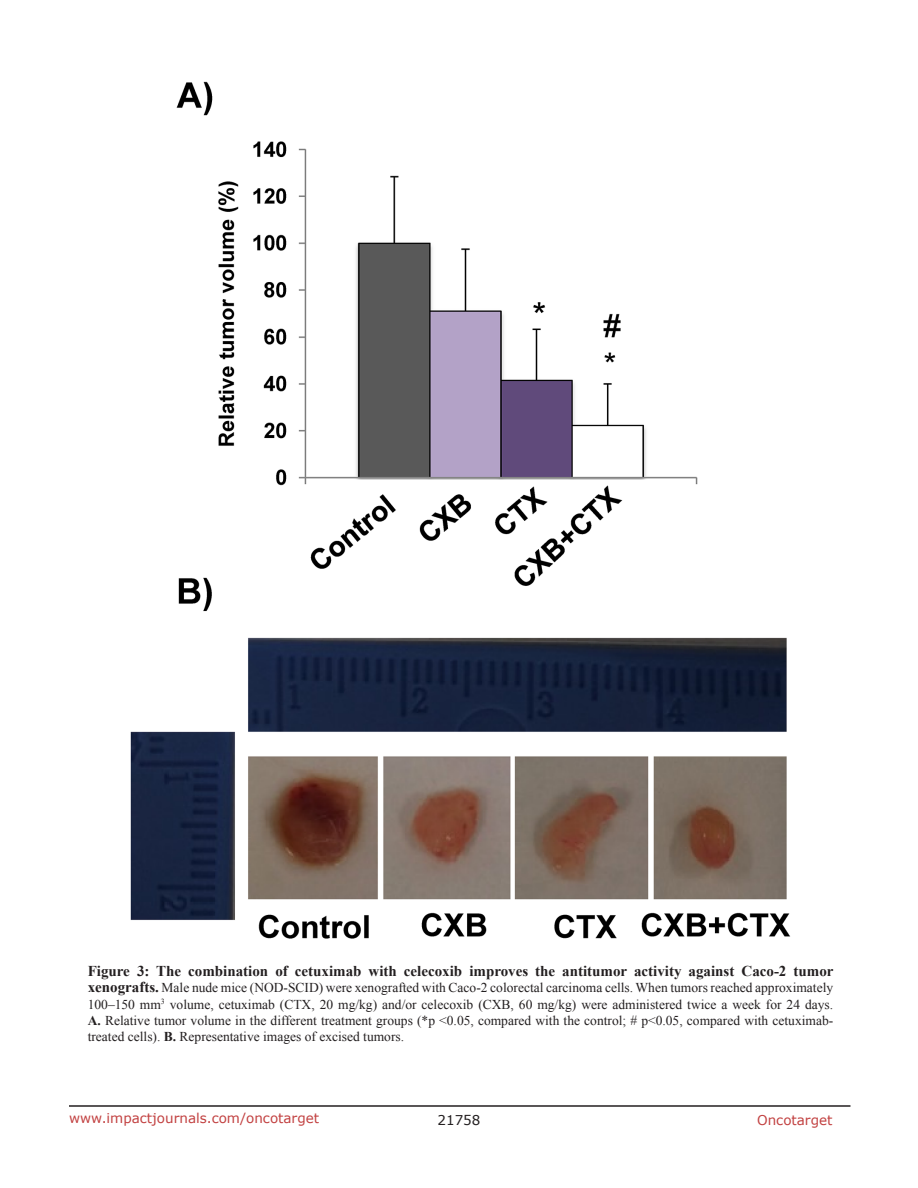
<style>
.page{position:relative;width:918px;height:1188px;background:#fff}
.page>*{position:absolute;margin:0;border:0;box-sizing:border-box;transform-origin:0 0}
.figuretext{font:700 15px "Times New Roman";color:#231f20}
.figuretext-2{font:13.5px/16.2px "Times New Roman";color:#231f20;text-align:justify}
.t1{font:13.5px "Verdana";color:#c24141}
.t2{font:13.5px "Verdana";color:#231f20}
.s1{font-weight:700;font-size:15px}
.s2{font-weight:700}
</style>
<div class="page">
<hr style="left:69px;top:1105px;width:781px;height:2px;background:#231f20">
<img style="left:130px;top:81px;width:661px;height:858px">
<p class="figuretext" style="left:88px;top:961px;width:747px">Figure 3: The combination of cetuximab with celecoxib improves the antitumor activity against Caco-2 tumor</p>
<p class="figuretext-2" style="left:88px;top:980px;width:747px"><span class="s1">xenografts.</span> Male nude mice (NOD-SCID) were xenografted with Caco-2 colorectal carcinoma cells. When tumors reached approximately 100–150 mm<sup>3</sup> volume, cetuximab (CTX, 20 mg/kg) and/or celecoxib (CXB, 60 mg/kg) were administered twice a week for 24 days.<br><span class="s2">A.</span> Relative tumor volume in the different treatment groups (*p &lt;0.05, compared with the control; # p&lt;0.05, compared with cetuximab&shy;treated cells). <span class="s2">B.</span> Representative images of excised tumors.</p>
<p class="t1" style="left:69px;top:1109px;width:252px">www.impactjournals.com/oncotarget</p>
<p class="t2" style="left:438px;top:1111px;width:44px">21758</p>
<p class="t1" style="left:757px;top:1111px;width:77px">Oncotarget</p>
</div>
